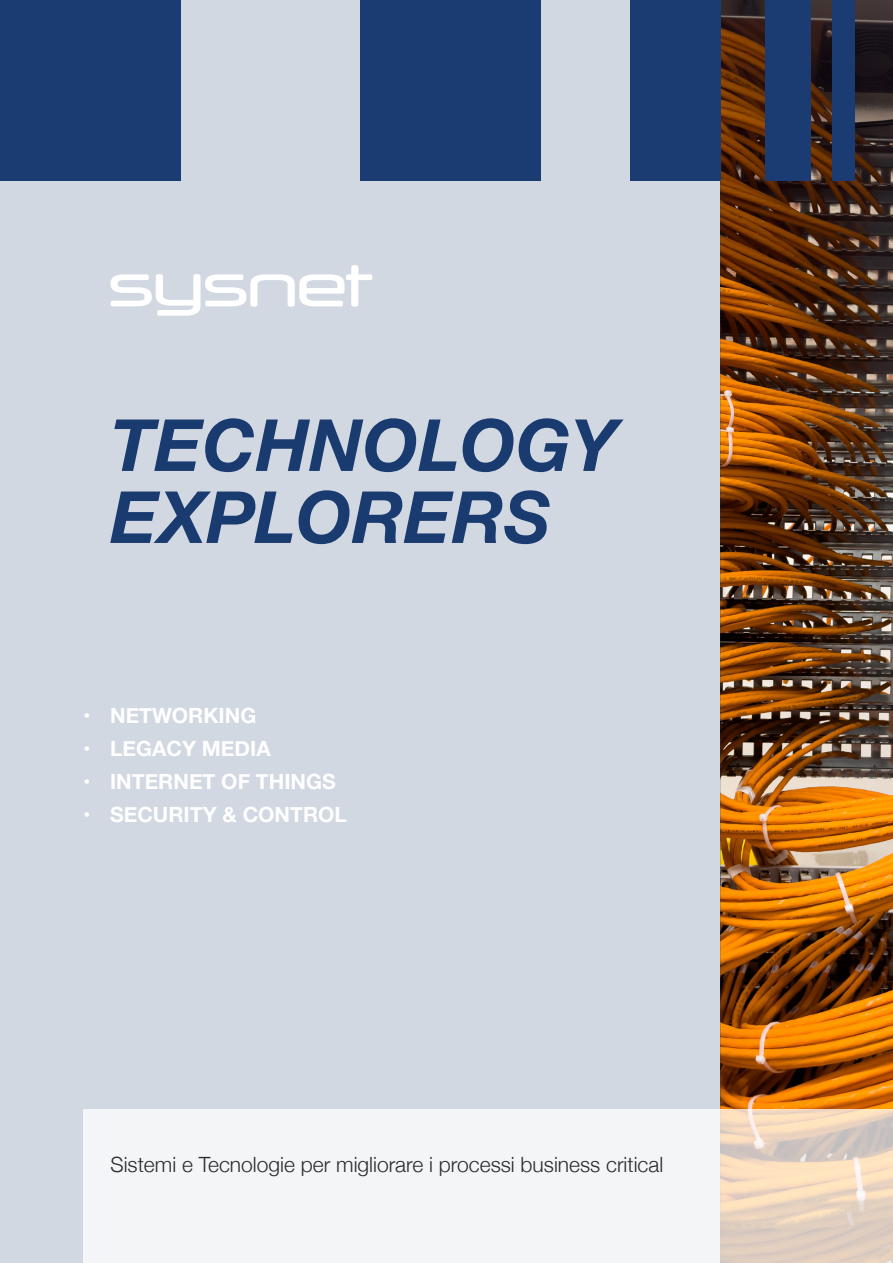
<style>
.page{position:relative;width:893px;height:1263px;background:#fff}
.page>*{position:absolute;margin:0;border:0;box-sizing:border-box;transform-origin:0 0}
.t1{font:italic 700 72px "Helvetica Neue";color:#1a3b70}
.t2{font:700 21px "Helvetica Neue";color:#fff}
.t3{font:300 21px "Helvetica Neue";color:#292c2f}
</style>
<div class="page">
<img style="left:720px;top:0;width:173px;height:1110px">
<div style="left:0;top:0;width:720px;height:1263px;background:#d1d8e2"></div>
<svg style="left:83px;top:1110px;width:810px;height:153px;background:#f1eeec"></svg>
<div style="left:0;top:0;width:180px;height:180px;background:#1a3c72"></div>
<div style="left:360px;top:0;width:180px;height:180px;background:#1a3c72"></div>
<svg style="left:111px;top:265px;width:261px;height:51px"></svg>
<div style="left:630px;top:0;width:90px;height:180px;background:#1a3c72"></div>
<div style="left:765px;top:0;width:45px;height:180px;background:#1a3c72"></div>
<div style="left:832px;top:0;width:23px;height:180px;background:#1a3c72"></div>
<p class="t1" style="left:111px;top:389px;width:508px">TECHNOLOGY</p>
<p class="t1" style="left:111px;top:461px;width:442px">EXPLORERS</p>
<p class="t2" style="left:83px;top:699px;width:175px">• NETWORKING</p>
<p class="t2" style="left:83px;top:732px;width:189px">• LEGACY MEDIA</p>
<p class="t2" style="left:83px;top:765px;width:254px">• INTERNET OF THINGS</p>
<p class="t2" style="left:83px;top:798px;width:265px">• SECURITY &amp; CONTROL</p>
<p class="t3" style="left:111px;top:1147px;width:554px">Sistemi e Tecnologie per migliorare i processi business critical</p>
</div>
